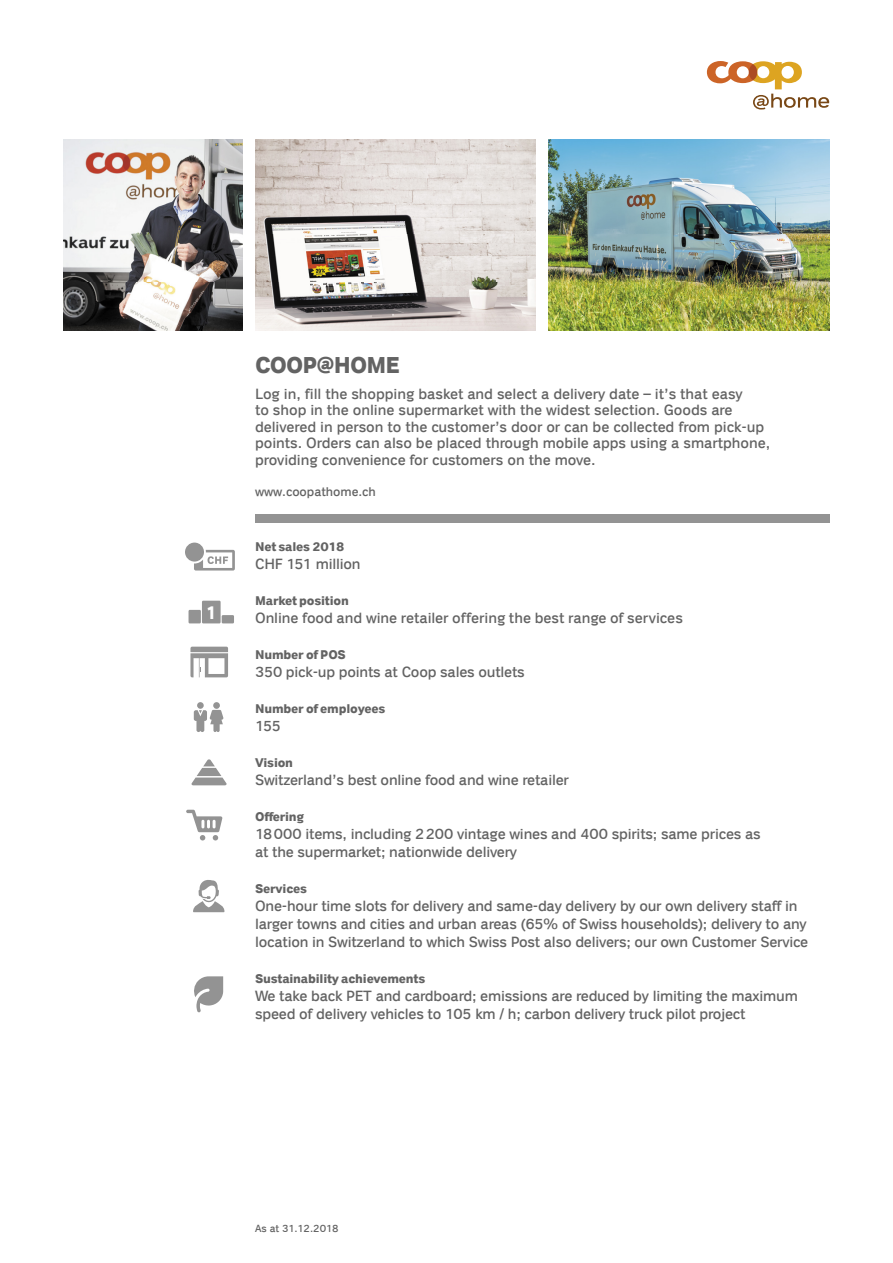
<style>
.page{position:relative;width:893px;height:1263px;background:#fff}
.page>*{position:absolute;margin:0;border:0;box-sizing:border-box;transform-origin:0 0}
.t1{font:700 23.25px "Coop";letter-spacing:-.04em;color:#636363}
.t2{font:700 18.75px "Coop";color:#fff;scale:.86 1}
.t3{font:15px/16.5px "Coop";letter-spacing:-.015em;color:#636363}
.t4{font:700 12.75px "Coop";letter-spacing:-.015em;color:#636363}
.t5{font:12.75px "Coop";letter-spacing:-.005em;color:#636363}
.t6{font:10.5px "Coop";letter-spacing:-.015em;color:#636363}
</style>
<div class="page">
<svg style="left:194px;top:550px;width:41px;height:20px"></svg>
<div style="left:185px;top:543px;width:19px;height:19px;background:#939393;border-radius:50%"></div>
<div style="left:202px;top:601px;width:19px;height:22px;background:#939393"></div>
<div style="left:222px;top:615px;width:12px;height:8px;background:#939393"></div>
<div style="left:189px;top:610px;width:12px;height:13px;background:#939393"></div>
<svg style="left:190px;top:647px;width:38px;height:30px"></svg>
<svg style="left:194px;top:702px;width:30px;height:30px"></svg>
<svg style="left:191px;top:759px;width:36px;height:26px"></svg>
<svg style="left:186px;top:810px;width:36px;height:30px"></svg>
<svg style="left:193px;top:880px;width:31px;height:32px"></svg>
<svg style="left:194px;top:976px;width:29px;height:36px"></svg>
<img style="left:64px;top:139px;width:178px;height:192px">
<svg style="left:707px;top:61px;width:122px;height:49px"></svg>
<div style="left:255px;top:515px;width:574px;height:8px;background:#939393"></div>
<img style="left:548px;top:139px;width:281px;height:192px">
<img style="left:255px;top:139px;width:281px;height:192px">
<p class="t2" style="left:206px;top:602px;width:14px">1</p>
<h1 class="t1" style="left:255px;top:352px;width:146px">COOP@HOME</h1>
<p class="t3" style="left:255px;top:385px;width:517px">Log in, fill the shopping basket and select a delivery date – it’s that easy<br>to shop in the online supermarket with the widest selection. Goods are delivered in person to the customer’s door or can be collected from pick-up points. Orders can also be placed through mobile apps using a smartphone, providing convenience for customers on the move.</p>
<p class="t5" style="left:255px;top:484px;width:122px">www.coopathome.ch</p>
<p class="t4" style="left:255px;top:540px;width:91px">Net sales 2018</p>
<p class="t3" style="left:255px;top:556px;width:107px">CHF 151 million</p>
<p class="t4" style="left:255px;top:594px;width:95px">Market position</p>
<p class="t3" style="left:255px;top:610px;width:429px">Online food and wine retailer offering the best range of services</p>
<p class="t4" style="left:255px;top:648px;width:92px">Number of POS</p>
<p class="t3" style="left:255px;top:664px;width:271px">350 pick-up points at Coop sales outlets</p>
<p class="t4" style="left:255px;top:702px;width:132px">Number of employees</p>
<p class="t3" style="left:255px;top:718px;width:28px">155</p>
<p class="t4" style="left:255px;top:756px;width:40px">Vision</p>
<p class="t3" style="left:255px;top:772px;width:315px">Switzerland’s best online food and wine retailer</p>
<p class="t4" style="left:255px;top:810px;width:51px">Offering</p>
<p class="t3" style="left:255px;top:825px;width:507px;line-height:18px">18 000 items, including 2 200 vintage wines and 400 spirits; same prices as at the supermarket; nationwide delivery</p>
<p class="t4" style="left:255px;top:882px;width:54px">Services</p>
<p class="t3" style="left:255px;top:897px;width:555px;line-height:18px">One-hour time slots for delivery and same-day delivery by our own delivery staff in larger towns and cities and urban areas (65% of Swiss households); delivery to any location in Switzerland to which Swiss Post also delivers; our own Customer Service</p>
<p class="t4" style="left:255px;top:972px;width:172px">Sustainability achievements</p>
<p class="t3" style="left:255px;top:987px;width:544px;line-height:18px">We take back PET and cardboard; emissions are reduced by limiting the maximum speed of delivery vehicles to 105 km / h; carbon delivery truck pilot project</p>
<p class="t6" style="left:255px;top:1223px;width:85px">As at 31.12.2018</p>
</div>
